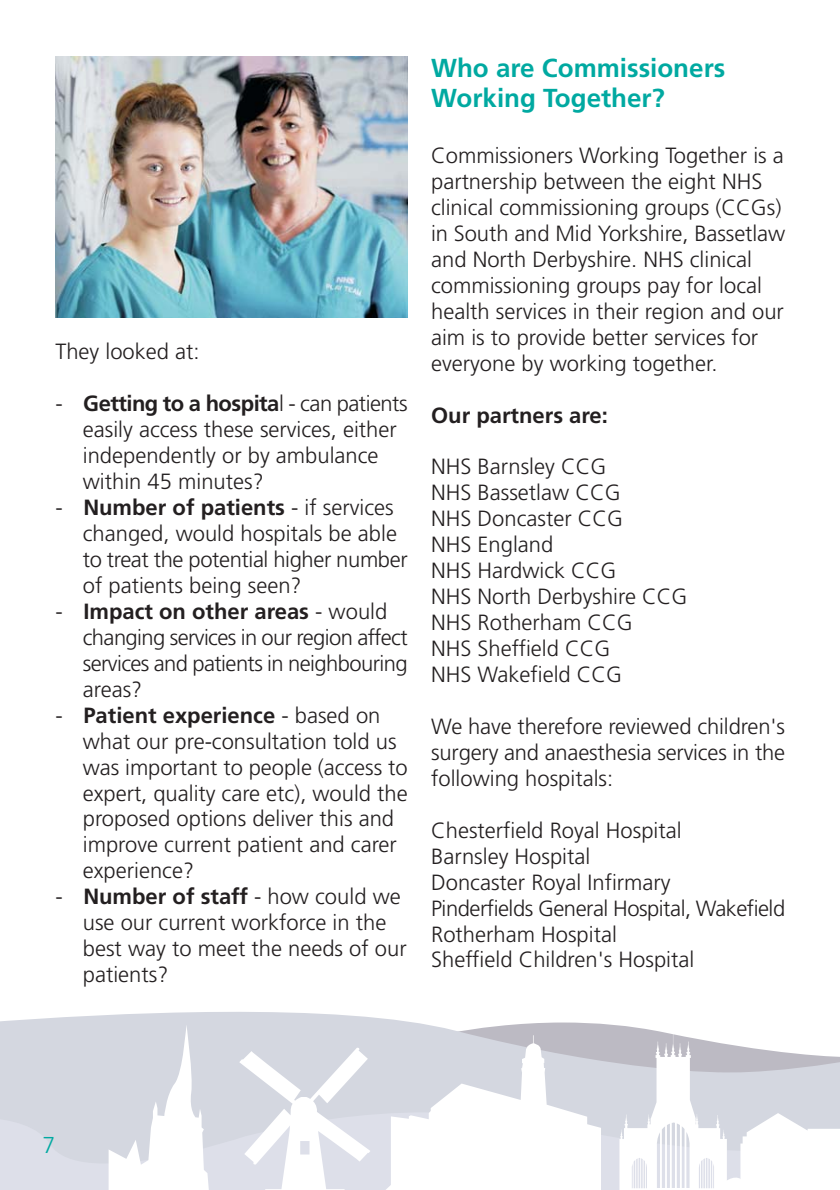
<style>
.page{position:relative;width:840px;height:1190px;background:#fff}
.page>*{position:absolute;margin:0;border:0;box-sizing:border-box;transform-origin:0 0}
.t1{font:700 26px/30px "Frutiger";color:#00a9a1}
.t2{font:300 23px "Frutiger";color:#00a9a1}
.t3{font:300 22px/26px "Frutiger";color:#231f20}
.t4{font:300 22px/26px "Frutiger";letter-spacing:-.025em;color:#231f20}
.t5{font:700 22px "Frutiger";color:#231f20}
.s1{font-weight:700}
</style>
<div class="page">
<svg style="left:0;top:1012px;width:651px;height:50px;fill:#d4d7e0"></svg>
<svg style="left:0;top:1062px;width:619px;height:128px;background:#d7dae3"></svg>
<svg style="left:109px;top:1025px;width:100px;height:165px"></svg>
<svg style="left:239px;top:1048px;width:131px;height:142px"></svg>
<svg style="left:380px;top:1035px;width:221px;height:155px"></svg>
<svg style="left:619px;top:1030px;width:221px;height:160px"></svg>
<img style="left:55px;top:56px;width:353px;height:262px">
<p class="t3" style="left:55px;top:340px;width:146px">They looked at:</p>
<p class="t3" style="left:83px;top:392px;width:326px;text-indent:-27px">- <span class="s1">Getting to a hospita</span>l - can patients easily access these services, either independently or by ambulance within 45 minutes?</p>
<p class="t3" style="left:83px;top:496px;width:326px;text-indent:-27px">- <span class="s1">Number of patients</span> - if services changed, would hospitals be able to treat the potential higher number of patients being seen?</p>
<p class="t4" style="left:83px;top:600px;width:326px;text-indent:-27px">- <span class="s1">Impact on other areas</span> - would changing services in our region affect services and patients in neighbouring areas?</p>
<p class="t3" style="left:83px;top:704px;width:326px;text-indent:-27px">- <span class="s1">Patient experience</span> - based on what our pre-consultation told us was important to people (access to expert, quality care etc), would the proposed options deliver this and improve current patient and carer experience?</p>
<p class="t3" style="left:83px;top:885px;width:325px;text-indent:-27px">- <span class="s1">Number of staff</span> - how could we use our current workforce in the best way to meet the needs of our patients?</p>
<p class="t1" style="left:431px;top:55px;width:296px">Who are Commissioners<br>Working Together?</p>
<p class="t3" style="left:431px;top:144px;width:356px">Commissioners Working Together is a partnership between the eight NHS clinical commissioning groups (CCGs) in South and Mid Yorkshire, Bassetlaw and North Derbyshire. NHS clinical commissioning groups pay for local health services in their region and our aim is to provide better services for everyone by working together.</p>
<p class="t5" style="left:431px;top:406px;width:178px">Our partners are:</p>
<p class="t3" style="left:431px;top:455px;width:258px">NHS Barnsley CCG<br>NHS Bassetlaw CCG<br>NHS Doncaster CCG<br>NHS England<br>NHS Hardwick CCG<br>NHS North Derbyshire CCG<br>NHS Rotherham CCG<br>NHS Sheffield CCG<br>NHS Wakefield CCG</p>
<p class="t3" style="left:431px;top:715px;width:356px;text-align:justify">We have therefore reviewed children's surgery and anaesthesia services in the following hospitals:</p>
<p class="t3" style="left:431px;top:819px;width:356px">Chesterfield Royal Hospital<br>Barnsley Hospital<br>Doncaster Royal Infirmary<br>Pinderfields General Hospital, Wakefield<br>Rotherham Hospital<br>Sheffield Children's Hospital</p>
<p class="t2" style="left:43px;top:1136px;width:14px">7</p>
</div>
